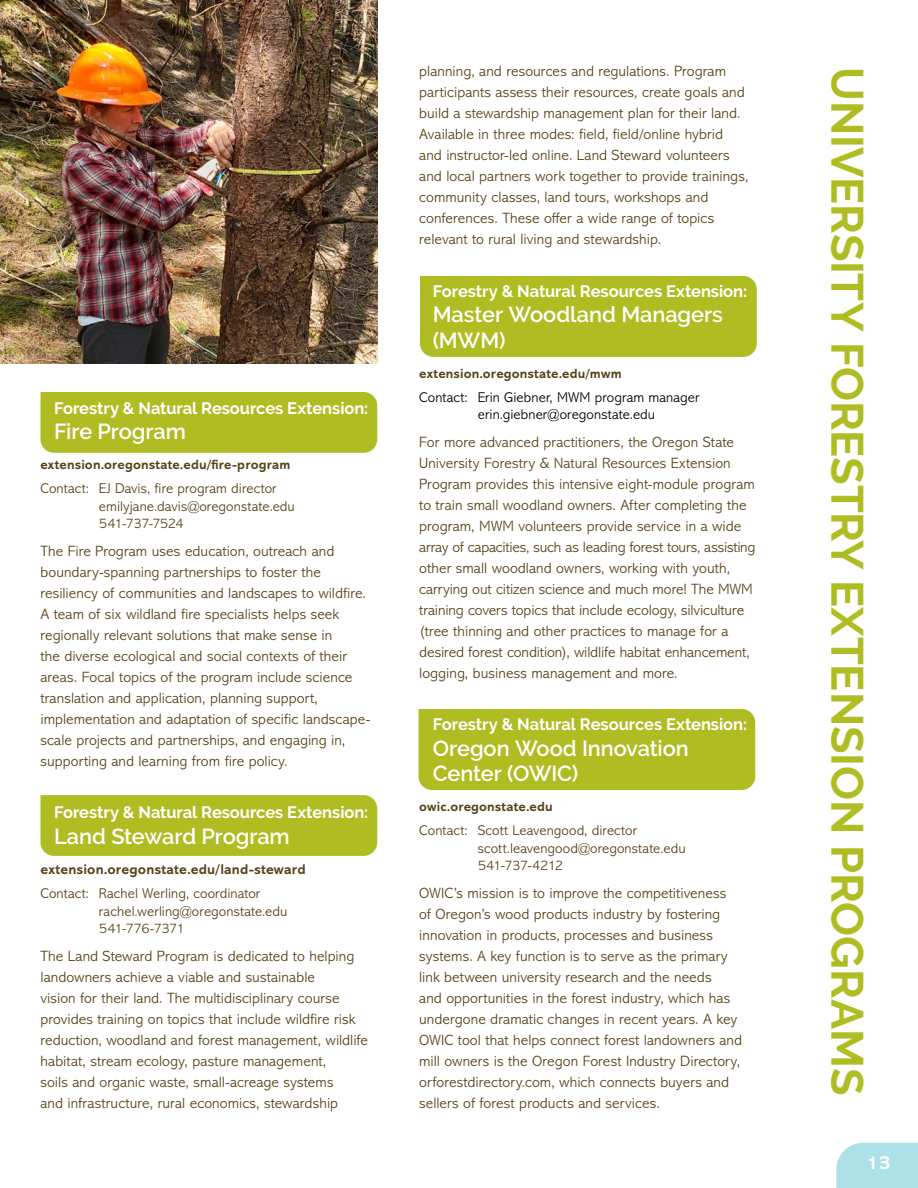
<style>
.page{position:relative;width:918px;height:1188px;background:#fff}
.page>*{position:absolute;margin:0;border:0;box-sizing:border-box;transform-origin:0 0}
.t1{font:700 45px "Raleway";letter-spacing:-.005em;color:#afbc22}
.t2{font:600 21.75px/25.5px "Raleway";letter-spacing:-.005em;color:#fff}
.t3{font:700 19.5px "Abadi MT Std";color:#fff}
.t4{font:700 16.5px "Raleway";letter-spacing:-.005em;color:#fff}
.t5{font:300 15px/21px "Abadi MT Std";letter-spacing:.005em;color:#574319}
.t6{font:300 14.25px/17.2px "Abadi MT Std";letter-spacing:.005em;color:#574319}
.t7{font:300 14.25px/17.2px "Abadi MT Std";letter-spacing:.005em;color:#000}
.t8{font:700 14.25px "Abadi MT Std";letter-spacing:.01em;color:#574319}
.t9{font:700 13.5px "Abadi MT Std";letter-spacing:.01em;color:#574319}
</style>
<div class="page">
<div style="left:420px;top:276px;width:337px;height:81px;background:#afbc22"></div>
<div style="left:40px;top:392px;width:337px;height:61px;background:#afbc22"></div>
<div style="left:40px;top:795px;width:337px;height:61px;background:#afbc22"></div>
<div style="left:418px;top:709px;width:337px;height:81px;background:#afbc22"></div>
<img style="left:0;top:0;width:377px;height:363px">
<div style="left:836px;top:1143px;width:82px;height:45px;background:#aee0e8"></div>
<p class="t4" style="left:54px;top:399px;width:316px">Forestry &amp; Natural Resources Extension:</p>
<h2 class="t2" style="left:54px;top:419px;width:133px">Fire Program</h2>
<p class="t9" style="left:40px;top:457px;width:251px">extension.oregonstate.edu/fire-program</p>
<p class="t6" style="left:99px;top:480px;width:197px;text-indent:-58px">Contact: EJ Davis, fire program director emilyjane.davis@oregonstate.edu<br>541-737-7524</p>
<p class="t5" style="left:40px;top:540px;width:331px">The Fire Program uses education, outreach and boundary-spanning partnerships to foster the resiliency of communities and landscapes to wildfire.<br>A team of six wildland fire specialists helps seek regionally relevant solutions that make sense in<br>the diverse ecological and social contexts of their areas. Focal topics of the program include science translation and application, planning support, implementation and adaptation of specific landscape&shy;scale projects and partnerships, and engaging in, supporting and learning from fire policy.</p>
<p class="t4" style="left:54px;top:803px;width:316px">Forestry &amp; Natural Resources Extension:</p>
<h2 class="t2" style="left:54px;top:823px;width:237px">Land Steward Program</h2>
<p class="t8" style="left:40px;top:861px;width:267px">extension.oregonstate.edu/land-steward</p>
<p class="t6" style="left:99px;top:885px;width:190px;text-indent:-58px">Contact: Rachel Werling, coordinator rachel.werling@oregonstate.edu<br>541-776-7371</p>
<p class="t5" style="left:40px;top:945px;width:329px">The Land Steward Program is dedicated to helping landowners achieve a viable and sustainable<br>vision for their land. The multidisciplinary course provides training on topics that include wildfire risk reduction, woodland and forest management, wildlife habitat, stream ecology, pasture management,<br>soils and organic waste, small-acreage systems<br>and infrastructure, rural economics, stewardship</p>
<p class="t5" style="left:419px;top:61px;width:331px">planning, and resources and regulations. Program participants assess their resources, create goals and build a stewardship management plan for their land.<br>Available in three modes: field, field/online hybrid and instructor-led online. Land Steward volunteers and local partners work together to provide trainings, community classes, land tours, workshops and conferences. These offer a wide range of topics relevant to rural living and stewardship.</p>
<p class="t4" style="left:433px;top:282px;width:316px">Forestry &amp; Natural Resources Extension:</p>
<h2 class="t2" style="left:433px;top:302px;width:292px">Master Woodland Managers (MWM)</h2>
<p class="t9" style="left:419px;top:365px;width:204px">extension.oregonstate.edu/mwm</p>
<p class="t7" style="left:478px;top:389px;width:223px;text-indent:-58px">Contact: Erin Giebner, MWM program manager erin.giebner@oregonstate.edu</p>
<p class="t5" style="left:419px;top:432px;width:338px">For more advanced practitioners, the Oregon State University Forestry &amp; Natural Resources Extension Program provides this intensive eight-module program to train small woodland owners. After completing the program, MWM volunteers provide service in a wide array of capacities, such as leading forest tours, assisting other small woodland owners, working with youth, carrying out citizen science and much more! The MWM training covers topics that include ecology, silviculture (tree thinning and other practices to manage for a desired forest condition), wildlife habitat enhancement, logging, business management and more.</p>
<p class="t4" style="left:433px;top:715px;width:316px">Forestry &amp; Natural Resources Extension:</p>
<h2 class="t2" style="left:433px;top:735px;width:258px">Oregon Wood Innovation<br>Center (OWIC)</h2>
<p class="t9" style="left:419px;top:799px;width:135px">owic.oregonstate.edu</p>
<p class="t6" style="left:478px;top:822px;width:209px;text-indent:-58px">Contact: Scott Leavengood, director scott.leavengood@oregonstate.edu<br>541-737-4212</p>
<p class="t5" style="left:419px;top:882px;width:324px">OWIC’s mission is to improve the competitiveness of Oregon’s wood products industry by fostering innovation in products, processes and business systems. A key function is to serve as the primary link between university research and the needs<br>and opportunities in the forest industry, which has undergone dramatic changes in recent years. A key OWIC tool that helps connect forest landowners and mill owners is the Oregon Forest Industry Directory, orforestdirectory.com, which connects buyers and sellers of forest products and services.</p>
<h1 class="t1" style="left:873px;top:67px;width:1030px;rotate:90deg">UNIVERSITY FORESTRY EXTENSION PROGRAMS</h1>
<h3 class="t3" style="left:866px;top:1151px;width:26px">13</h3>
</div>
